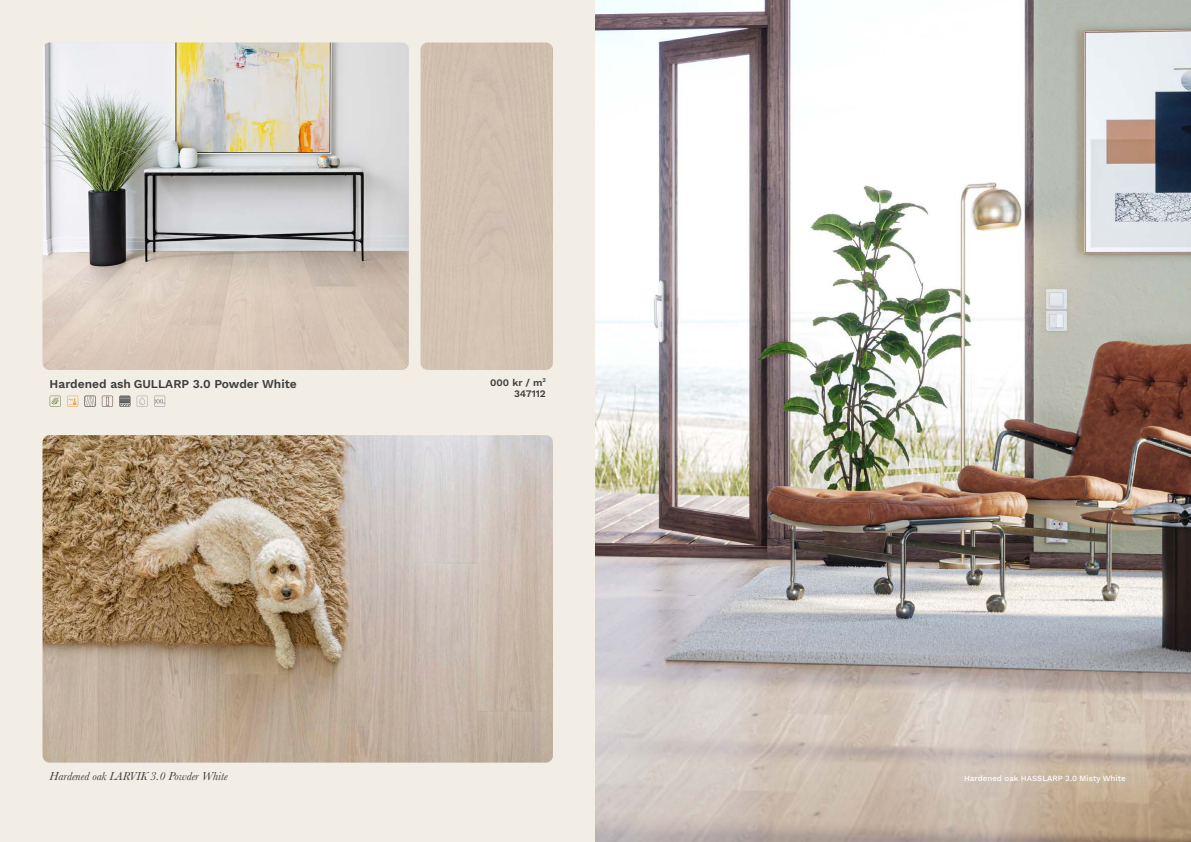
<style>
.page{position:relative;width:1191px;height:842px;background:#f2eee6}
.page>*{position:absolute;margin:0;border:0;box-sizing:border-box;transform-origin:0 0}
.t1{font:12px "Work Sans";color:#3d3d3d}
.t2{font:italic 12px "Baskerville";color:#3d3d3d}
.t3{font:10px/11px "Work Sans";color:#3d3d3d;text-align:right}
.t4{font:8px "Work Sans";color:#fff}
</style>
<div class="page">
<img style="left:43px;top:43px;width:366px;height:327px">
<svg style="left:154px;top:396px;width:11px;height:11px"></svg>
<svg style="left:119px;top:396px;width:11px;height:11px"></svg>
<svg style="left:102px;top:396px;width:11px;height:11px"></svg>
<svg style="left:137px;top:396px;width:11px;height:11px"></svg>
<svg style="left:84px;top:396px;width:12px;height:11px"></svg>
<svg style="left:50px;top:396px;width:11px;height:11px"></svg>
<svg style="left:67px;top:396px;width:11px;height:11px"></svg>
<div style="left:420px;top:43px;width:133px;height:327px;background:#d2c1b1"></div>
<img style="left:595px;top:0;width:596px;height:842px">
<img style="left:43px;top:435px;width:510px;height:328px">
<p class="t1" style="left:50px;top:374px;width:249px">Hardened ash GULLARP 3.0 Powder White</p>
<p class="t3" style="left:490px;top:376px;width:57px">000 kr / m<sup>2<br></sup>347112</p>
<p class="t2" style="left:50px;top:769px;width:179px">Hardened oak LARVIK 3.0 Powder White</p>
<p class="t4" style="left:964px;top:772px;width:163px">Hardened oak HASSLARP 3.0 Misty White</p>
</div>
